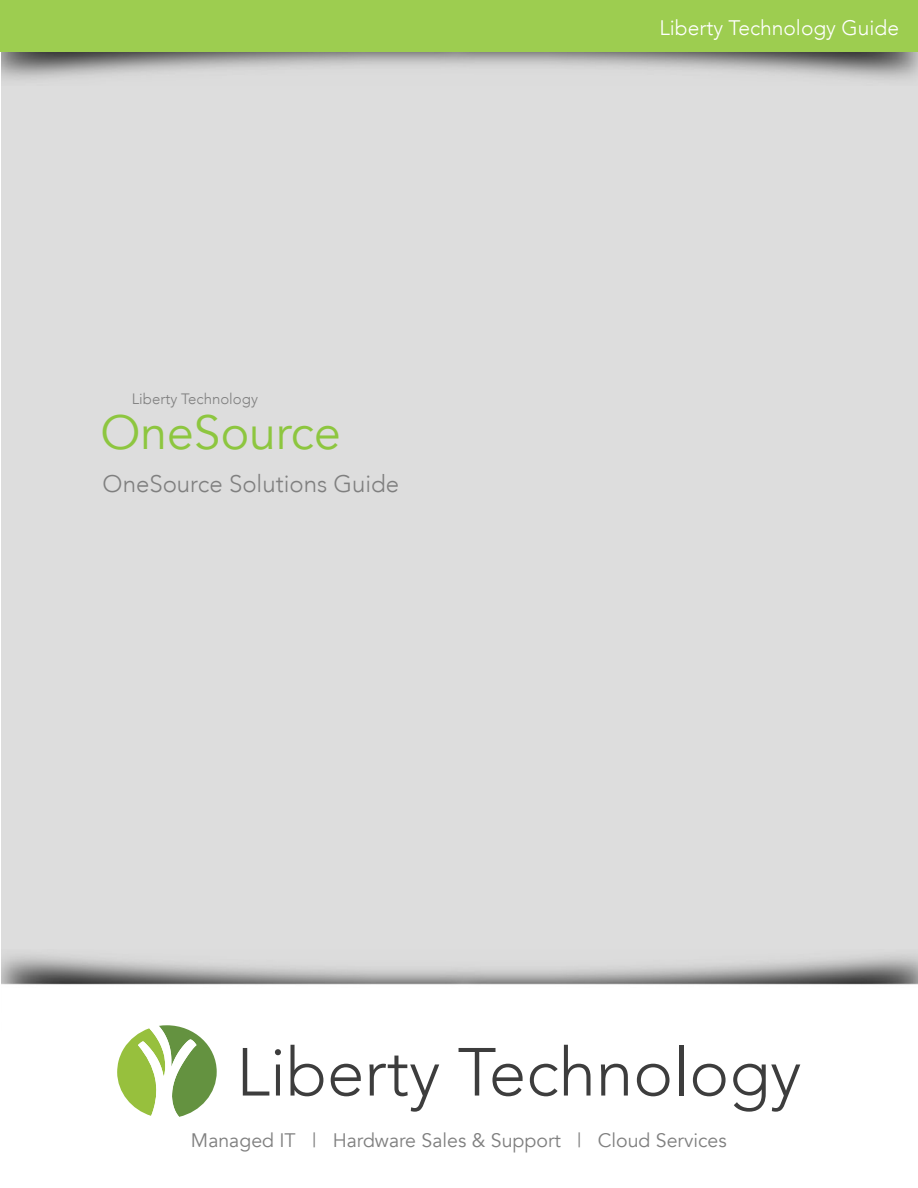
<style>
.page{position:relative;width:918px;height:1188px;background:#fff}
.page>*{position:absolute;margin:0;border:0;box-sizing:border-box;transform-origin:0 0}
.t1{font:48px "Avenir";color:#8dc63f}
.t2{font:300 24px "Avenir";color:#7f7f7f}
.t3{font:300 21px "Avenir";color:#fff}
.t4{font:19.5px "Avenir";color:#7f7f7f}
.t5{font:300 15px "Avenir";color:#7f7f7f}
</style>
<div class="page">
<div style="left:0;top:0;width:918px;height:52px;background:#9dcd50"></div>
<div style="left:1px;top:52px;width:917px;height:918px;background:#ddd"></div>
<img style="left:1px;top:52px;width:917px;height:28px">
<img style="left:1px;top:955px;width:917px;height:30px">
<svg style="left:117px;top:1025px;width:100px;height:92px"></svg>
<svg style="left:243px;top:1048px;width:26px;height:48px"></svg>
<svg style="left:275px;top:1049px;width:6px;height:47px"></svg>
<svg style="left:291px;top:1045px;width:32px;height:51px"></svg>
<svg style="left:331px;top:1064px;width:30px;height:32px"></svg>
<svg style="left:369px;top:1056px;width:70px;height:56px"></svg>
<svg style="left:459px;top:1048px;width:64px;height:48px"></svg>
<svg style="left:530px;top:1064px;width:28px;height:32px"></svg>
<svg style="left:564px;top:1045px;width:27px;height:51px"></svg>
<svg style="left:601px;top:1064px;width:27px;height:32px"></svg>
<svg style="left:637px;top:1064px;width:33px;height:32px"></svg>
<hr style="left:679px;top:1045px;width:4px;height:51px;background:#3d3d3d">
<svg style="left:693px;top:1064px;width:33px;height:32px"></svg>
<svg style="left:733px;top:1064px;width:67px;height:48px"></svg>
<p class="t5" style="left:132px;top:390px;width:128px">Liberty Technology</p>
<p class="t1" style="left:101px;top:404px;width:242px">OneSource</p>
<p class="t2" style="left:103px;top:469px;width:298px">OneSource Solutions Guide</p>
<p class="t3" style="left:659px;top:15px;width:241px">Liberty Technology Guide</p>
<p class="t4" style="left:191px;top:1128px;width:537px">Managed IT | Hardware Sales &amp; Support | Cloud Services</p>
</div>
